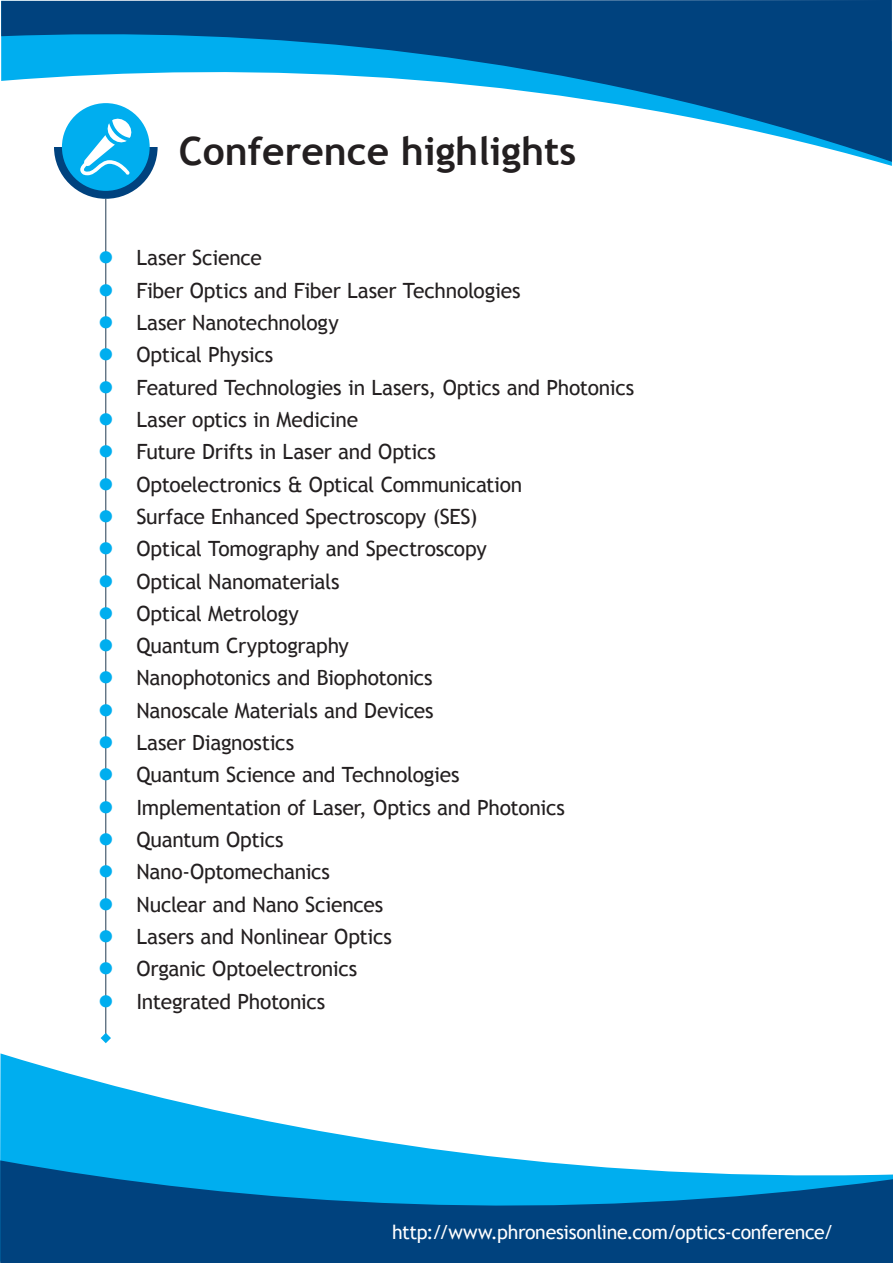
<style>
.page{position:relative;width:893px;height:1263px;background:#fff}
.page>*{position:absolute;margin:0;border:0;box-sizing:border-box;transform-origin:0 0}
.t1{font:700 39px "Trebuchet MS";color:#231f20}
.t2{font:21px "Trebuchet MS";letter-spacing:-.015em;color:#231f20}
.t3{font:19.5px "Trebuchet MS";letter-spacing:-.02em;color:#fff}
.s1{color:#00aeef}
</style>
<div class="page">
<svg style="left:0;top:1053px;width:525px;height:107px"></svg>
<svg style="left:0;top:1160px;width:893px;height:103px;background:#0b68a3"></svg>
<svg style="left:1px;top:0;width:891px;height:162px"></svg>
<div style="left:62px;top:103px;width:88px;height:88px;background:#00aeef;border-radius:50%"></div>
<svg style="left:54px;top:117px;width:104px;height:82px"></svg>
<hr style="left:105px;top:199px;width:1px;height:841px;background:#213b52">
<svg style="left:101px;top:1033px;width:10px;height:10px"></svg>
<p class="t1" style="left:179px;top:127px;width:399px">Conference highlights</p>
<p class="t2" style="left:98px;top:245px;width:165px"><span class="s1">●</span> Laser Science</p>
<p class="t2" style="left:98px;top:278px;width:424px"><span class="s1">●</span> Fiber Optics and Fiber Laser Technologies</p>
<p class="t2" style="left:98px;top:310px;width:242px"><span class="s1">●</span> Laser Nanotechnology</p>
<p class="t2" style="left:98px;top:342px;width:177px"><span class="s1">●</span> Optical Physics</p>
<p class="t2" style="left:98px;top:375px;width:538px"><span class="s1">●</span> Featured Technologies in Lasers, Optics and Photonics</p>
<p class="t2" style="left:98px;top:407px;width:262px"><span class="s1">●</span> Laser optics in Medicine</p>
<p class="t2" style="left:98px;top:439px;width:339px"><span class="s1">●</span> Future Drifts in Laser and Optics</p>
<p class="t2" style="left:98px;top:472px;width:426px"><span class="s1">●</span> Optoelectronics &amp; Optical Communication</p>
<p class="t2" style="left:98px;top:504px;width:381px"><span class="s1">●</span> Surface Enhanced Spectroscopy (SES)</p>
<p class="t2" style="left:98px;top:536px;width:390px"><span class="s1">●</span> Optical Tomography and Spectroscopy</p>
<p class="t2" style="left:98px;top:569px;width:243px"><span class="s1">●</span> Optical Nanomaterials</p>
<p class="t2" style="left:98px;top:601px;width:202px"><span class="s1">●</span> Optical Metrology</p>
<p class="t2" style="left:98px;top:633px;width:252px"><span class="s1">●</span> Quantum Cryptography</p>
<p class="t2" style="left:98px;top:666px;width:336px"><span class="s1">●</span> Nanophotonics and Biophotonics</p>
<p class="t2" style="left:98px;top:698px;width:337px"><span class="s1">●</span> Nanoscale Materials and Devices</p>
<p class="t2" style="left:98px;top:730px;width:197px"><span class="s1">●</span> Laser Diagnostics</p>
<p class="t2" style="left:98px;top:763px;width:363px"><span class="s1">●</span> Quantum Science and Technologies</p>
<p class="t2" style="left:98px;top:795px;width:468px"><span class="s1">●</span> Implementation of Laser, Optics and Photonics</p>
<p class="t2" style="left:98px;top:827px;width:187px"><span class="s1">●</span> Quantum Optics</p>
<p class="t2" style="left:98px;top:859px;width:233px"><span class="s1">●</span> Nano-Optomechanics</p>
<p class="t2" style="left:98px;top:892px;width:286px"><span class="s1">●</span> Nuclear and Nano Sciences</p>
<p class="t2" style="left:98px;top:924px;width:295px"><span class="s1">●</span> Lasers and Nonlinear Optics</p>
<p class="t2" style="left:98px;top:956px;width:260px"><span class="s1">●</span> Organic Optoelectronics</p>
<p class="t2" style="left:98px;top:989px;width:229px"><span class="s1">●</span> Integrated Photonics</p>
<p class="t3" style="left:392px;top:1220px;width:443px">http://www.phronesisonline.com/optics-conference/</p>
</div>
